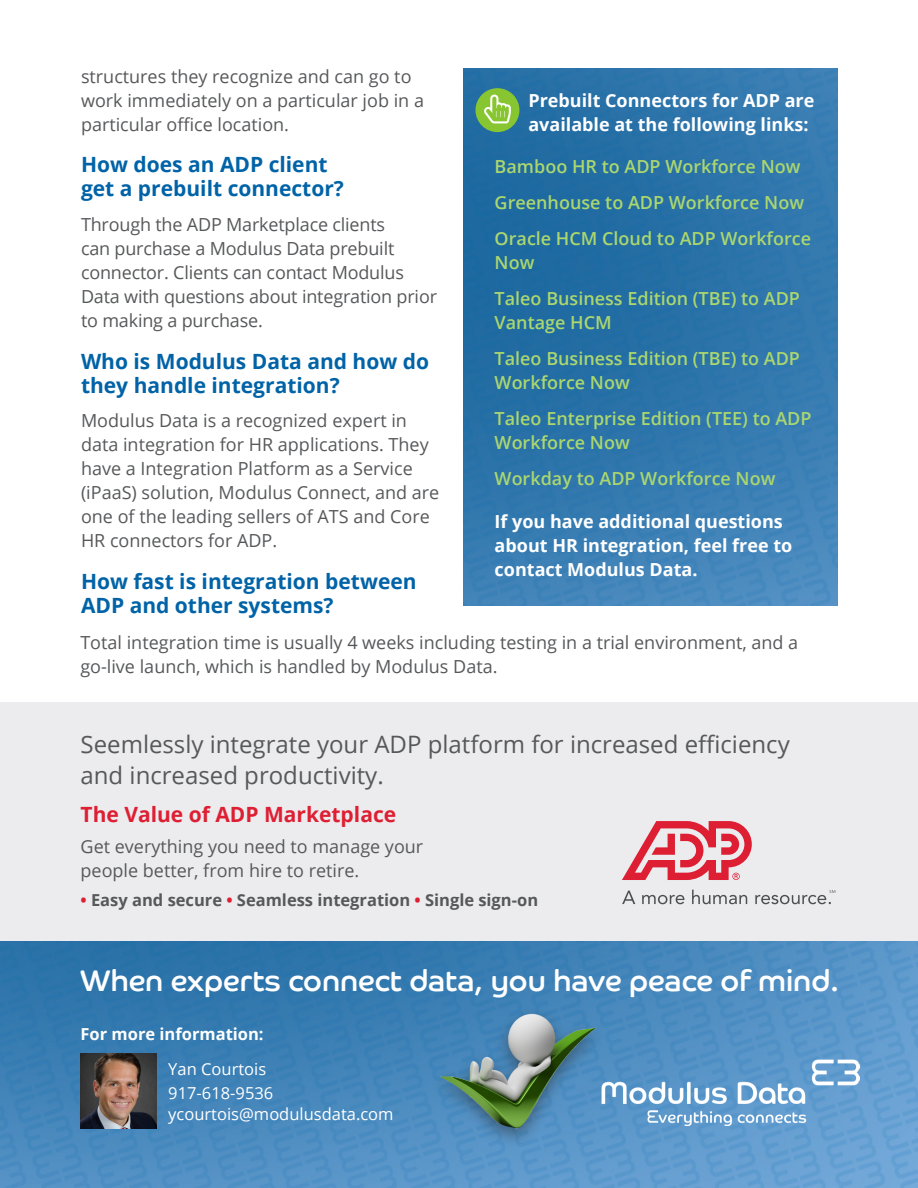
<style>
.page{position:relative;width:918px;height:1188px;background:#fff}
.page>*{position:absolute;margin:0;border:0;box-sizing:border-box;transform-origin:0 0}
.t1{font:30px "Co Headline";color:#fff}
.body{font:24px/31.5px "Open Sans";color:#57585a}
.body-2{font:700 21px/24px "Open Sans";color:#0063a7}
.body-3{font:700 21px "Open Sans";color:#de1f33}
.body-4{font:18px/24px "Open Sans";color:#57585a}
.body-5{font:600 18px/24px "Open Sans";color:#abd76e}
.body-6{font:700 18px/24px "Open Sans";color:#fff}
.body-7{font:16.5px/24px "Open Sans";color:#fff}
.body-8{font:700 16.5px "Open Sans";color:#57585a}
.body-9{font:700 16.5px "Open Sans";color:#fff}
.s1{color:#de1f33}
</style>
<div class="page">
<div style="left:0;top:702px;width:918px;height:240px;background:#ececee"></div>
<img style="left:0;top:942px;width:918px;height:246px">
<img style="left:463px;top:69px;width:374px;height:536px">
<img style="left:81px;top:1053px;width:75px;height:76px">
<div style="left:429px;top:1006px;width:178px;height:143px;background:#231f20;opacity:.46"></div>
<img style="left:441px;top:1014px;width:154px;height:115px">
<img style="left:602px;top:1060px;width:258px;height:65px">
<svg style="left:622px;top:821px;width:130px;height:59px"></svg>
<svg style="left:622px;top:891px;width:13px;height:13px"></svg>
<svg style="left:642px;top:895px;width:42px;height:9px"></svg>
<svg style="left:692px;top:890px;width:55px;height:14px"></svg>
<svg style="left:755px;top:890px;width:80px;height:14px"></svg>
<div style="left:475px;top:88px;width:44px;height:44px;background:#87c630;border-radius:50%"></div>
<svg style="left:484px;top:95px;width:27px;height:28px"></svg>
<p class="body-4" style="left:81px;top:64px;width:345px">structures they recognize and can go to work immediately on a particular job in a particular office location.</p>
<p class="body-2" style="left:81px;top:152px;width:264px">How does an ADP client get a prebuilt connector?</p>
<p class="body-4" style="left:81px;top:212px;width:358px">Through the ADP Marketplace clients<br>can purchase a Modulus Data prebuilt connector. Clients can contact Modulus Data with questions about integration prior to making a purchase.</p>
<p class="body-2" style="left:81px;top:349px;width:350px">Who is Modulus Data and how do they handle integration?</p>
<p class="body-4" style="left:81px;top:408px;width:360px">Modulus Data is a recognized expert in data integration for HR applications. They have a Integration Platform as a Service (iPaaS) solution, Modulus Connect, and are one of the leading sellers of ATS and Core HR connectors for ADP.</p>
<p class="body-2" style="left:81px;top:569px;width:337px">How fast is integration between<br>ADP and other systems?</p>
<p class="body-6" style="left:528px;top:88px;width:288px">Prebuilt Connectors for ADP are available at the following links:</p>
<p class="body-5" style="left:495px;top:154px;width:307px">Bamboo HR to ADP Workforce Now</p>
<p class="body-5" style="left:495px;top:190px;width:311px">Greenhouse to ADP Workforce Now</p>
<p class="body-5" style="left:495px;top:226px;width:318px">Oracle HCM Cloud to ADP Workforce<br>Now</p>
<p class="body-5" style="left:495px;top:286px;width:307px">Taleo Business Edition (TBE) to ADP<br>Vantage HCM</p>
<p class="body-5" style="left:495px;top:346px;width:307px">Taleo Business Edition (TBE) to ADP<br>Workforce Now</p>
<p class="body-5" style="left:495px;top:406px;width:318px">Taleo Enterprise Edition (TEE) to ADP<br>Workforce Now</p>
<p class="body-5" style="left:495px;top:467px;width:282px">Workday to ADP Workforce Now</p>
<p class="body-6" style="left:495px;top:509px;width:299px">If you have additional questions about HR integration, feel free to contact Modulus Data.</p>
<p class="body-4" style="left:80px;top:630px;width:719px">Total integration time is usually 4 weeks including testing in a trial environment, and a go-live launch, which is handled by Modulus Data.</p>
<p class="body" style="left:81px;top:728px;width:711px">Seemlessly integrate your ADP platform for increased efficiency and increased productivity.</p>
<p class="body-3" style="left:81px;top:800px;width:317px">The Value of ADP Marketplace</p>
<p class="body-4" style="left:81px;top:834px;width:344px">Get everything you need to manage your people better, from hire to retire.</p>
<p class="body-8" style="left:81px;top:888px;width:459px"><span class="s1">•</span> Easy and secure <span class="s1">•</span> Seamless integration <span class="s1">•</span> Single sign-on</p>
<p class="t1" style="left:81px;top:963px;width:760px">When experts connect data, you have peace of mind.</p>
<p class="body-9" style="left:81px;top:1023px;width:185px">For more information:</p>
<p class="body-7" style="left:168px;top:1057px;width:107px">Yan Courtois<br>917-618-9536</p>
<p class="body-7" style="left:168px;top:1102px;width:227px">ycourtois@modulusdata.com</p>
</div>
